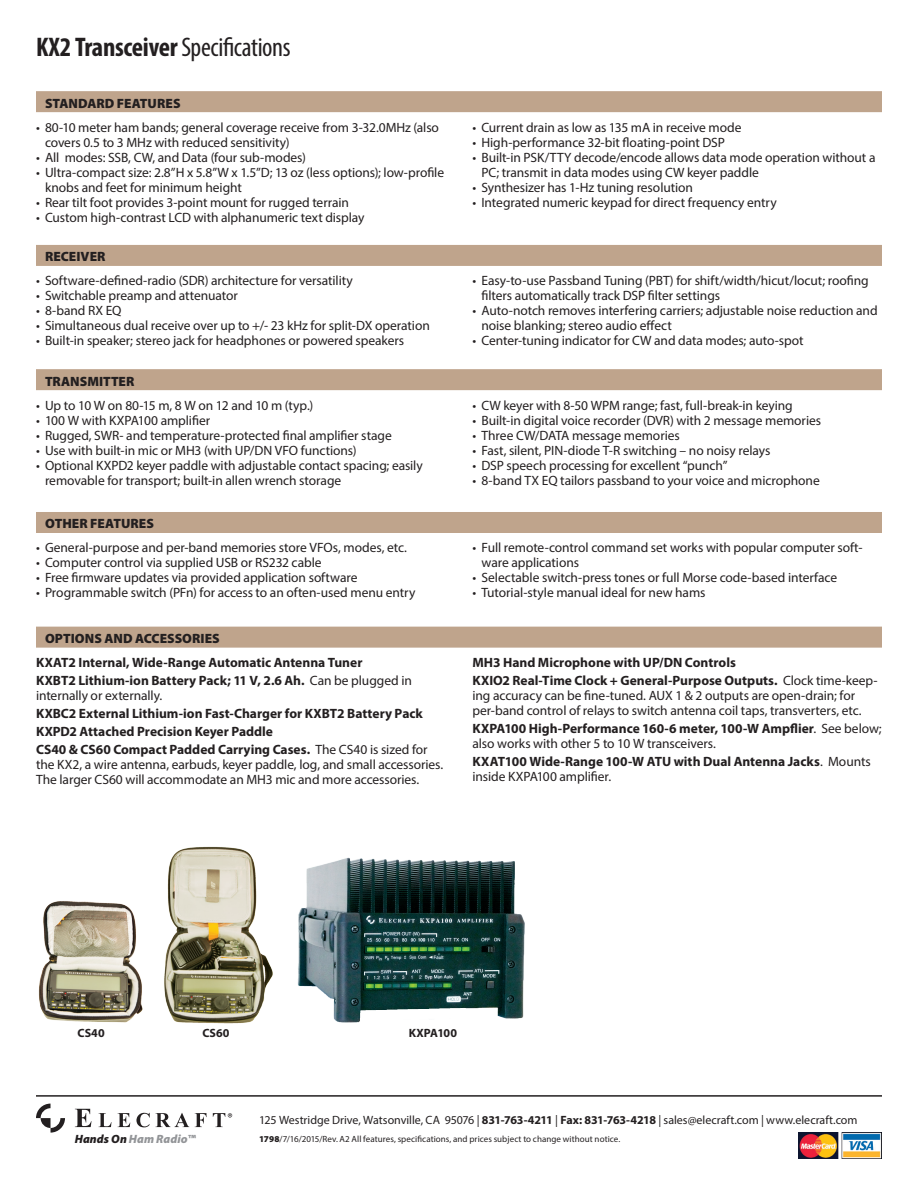
<style>
.page{position:relative;width:918px;height:1188px;background:#fff}
.page>*{position:absolute;margin:0;border:0;box-sizing:border-box;transform-origin:0 0}
.t1{font:700 condensed 27px "Myriad Pro";letter-spacing:-.01em;color:#231f20}
.Spec_Text{font:13.5px/15px "Myriad Pro";letter-spacing:-.005em;color:#231f20}
.Spec_Text-2{font:700 13.5px/15px "Myriad Pro";color:#231f20}
.Spec_Heads_with_Rule{font:900 13.5px "Myriad Pro";letter-spacing:.005em;color:#231f20}
.Spec_Text-3{font:12px "Myriad Pro";color:#231f20}
.Spec_Text-4{font:italic 900 12px "Myriad Pro";letter-spacing:.01em;color:#939598}
.Spec_Text-5{font:700 12px "Myriad Pro";letter-spacing:.005em;color:#231f20}
.Spec_Text-6{font:700 12px "Myriad Pro";letter-spacing:-.02em;color:#231f20}
.Spec_Text-7{font:9px "Myriad Pro";letter-spacing:.005em;color:#231f20}
.s1{font-weight:400}
.s2{font-weight:700}
.s3{color:#231f20}
.s4{font-weight:900}
</style>
<div class="page">
<img style="left:297px;top:857px;width:228px;height:166px">
<img style="left:38px;top:901px;width:105px;height:122px">
<img style="left:164px;top:846px;width:109px;height:178px">
<svg style="left:36px;top:1104px;width:29px;height:29px"></svg>
<svg style="left:75px;top:1109px;width:17px;height:18px"></svg>
<svg style="left:99px;top:1113px;width:12px;height:14px"></svg>
<svg style="left:118px;top:1113px;width:12px;height:14px"></svg>
<svg style="left:136px;top:1113px;width:53px;height:14px"></svg>
<svg style="left:195px;top:1113px;width:11px;height:14px"></svg>
<svg style="left:213px;top:1113px;width:19px;height:14px"></svg>
<img style="left:798px;top:1133px;width:84px;height:25px">
<hr style="left:36px;top:1095px;width:846px;height:2px;background:#231f20">
<div style="left:36px;top:91px;width:846px;height:21px;background:#bfa48c"></div>
<div style="left:36px;top:245px;width:846px;height:21px;background:#bfa48c"></div>
<div style="left:36px;top:627px;width:846px;height:21px;background:#bfa48c"></div>
<div style="left:36px;top:369px;width:846px;height:21px;background:#bfa48c"></div>
<div style="left:36px;top:512px;width:846px;height:21px;background:#bfa48c"></div>
<p class="t1" style="left:36px;top:30px;width:256px">KX2 Transceiver <span class="s1">Specifications</span></p>
<p class="Spec_Heads_with_Rule" style="left:45px;top:94px;width:137px">STANDARD FEATURES</p>
<p class="Spec_Text" style="left:45px;top:119px;width:396px;text-indent:-9px">• 80-10 meter ham bands; general coverage receive from 3-32.0MHz (also covers 0.5 to 3 MHz with reduced sensitivity)</p>
<p class="Spec_Text" style="left:36px;top:149px;width:271px">• All modes: SSB, CW, and Data (four sub-modes)</p>
<p class="Spec_Text" style="left:45px;top:164px;width:401px;text-indent:-9px">• Ultra-compact size: 2.8”H x 5.8”W x 1.5”D; 13 oz (less options); low-profile knobs and feet for minimum height</p>
<p class="Spec_Text" style="left:36px;top:194px;width:315px">• Rear tilt foot provides 3-point mount for rugged terrain</p>
<p class="Spec_Text" style="left:36px;top:209px;width:330px">• Custom high-contrast LCD with alphanumeric text display</p>
<p class="Spec_Heads_with_Rule" style="left:45px;top:248px;width:62px">RECEIVER</p>
<p class="Spec_Text" style="left:36px;top:273px;width:318px">• Software-defined-radio (SDR) architecture for versatility</p>
<p class="Spec_Text" style="left:36px;top:288px;width:204px">• Switchable preamp and attenuator</p>
<p class="Spec_Text" style="left:36px;top:303px;width:87px">• 8-band RX EQ</p>
<p class="Spec_Text" style="left:36px;top:318px;width:395px">• Simultaneous dual receive over up to +/- 23 kHz for split-DX operation</p>
<p class="Spec_Text" style="left:36px;top:333px;width:370px">• Built-in speaker; stereo jack for headphones or powered speakers</p>
<p class="Spec_Heads_with_Rule" style="left:45px;top:372px;width:91px">TRANSMITTER</p>
<p class="Spec_Text" style="left:36px;top:397px;width:279px">• Up to 10 W on 80-15 m, 8 W on 12 and 10 m (typ.)</p>
<p class="Spec_Text" style="left:36px;top:412px;width:176px">• 100 W with KXPA100 amplifier</p>
<p class="Spec_Text" style="left:36px;top:427px;width:357px">• Rugged, SWR- and temperature-protected final amplifier stage</p>
<p class="Spec_Text" style="left:36px;top:442px;width:322px">• Use with built-in mic or MH3 (with UP/DN VFO functions)</p>
<p class="Spec_Text" style="left:45px;top:457px;width:379px;text-indent:-9px">• Optional KXPD2 keyer paddle with adjustable contact spacing; easily removable for transport; built-in allen wrench storage</p>
<p class="Spec_Heads_with_Rule" style="left:45px;top:515px;width:111px">OTHER FEATURES</p>
<p class="Spec_Text" style="left:36px;top:540px;width:372px">• General-purpose and per-band memories store VFOs, modes, etc.</p>
<p class="Spec_Text" style="left:36px;top:555px;width:287px">• Computer control via supplied USB or RS232 cable</p>
<p class="Spec_Text" style="left:36px;top:570px;width:323px">• Free firmware updates via provided application software</p>
<p class="Spec_Text" style="left:36px;top:585px;width:381px">• Programmable switch (PFn) for access to an often-used menu entry</p>
<p class="Spec_Heads_with_Rule" style="left:45px;top:630px;width:176px">OPTIONS AND ACCESSORIES</p>
<p class="Spec_Text-2" style="left:36px;top:655px;width:328px">KXAT2 Internal, Wide-Range Automatic Antenna Tuner</p>
<p class="Spec_Text-2" style="left:36px;top:673px;width:377px">KXBT2 Lithium-ion Battery Pack; 11 V, 2.6 Ah. <span class="s1">Can be plugged in internally or externally.</span></p>
<p class="Spec_Text-2" style="left:36px;top:706px;width:388px">KXBC2 External Lithium-ion Fast-Charger for KXBT2 Battery Pack</p>
<p class="Spec_Text-2" style="left:36px;top:724px;width:239px">KXPD2 Attached Precision Keyer Paddle</p>
<p class="Spec_Text" style="left:36px;top:742px;width:409px"><span class="s2">CS40 &amp; CS60 Compact Padded Carrying Cases.</span> The CS40 is sized for the KX2, a wire antenna, earbuds, keyer paddle, log, and small accessories.<br>The larger CS60 will accommodate an MH3 mic and more accessories.</p>
<p class="Spec_Text" style="left:472px;top:119px;width:270px">• Current drain as low as 135 mA in receive mode</p>
<p class="Spec_Text" style="left:472px;top:134px;width:254px">• High-performance 32-bit floating-point DSP</p>
<p class="Spec_Text" style="left:482px;top:149px;width:396px;text-indent:-9px">• Built-in PSK/TTY decode/encode allows data mode operation without a<br>PC; transmit in data modes using CW keyer paddle</p>
<p class="Spec_Text" style="left:472px;top:179px;width:222px">• Synthesizer has 1-Hz tuning resolution</p>
<p class="Spec_Text" style="left:472px;top:194px;width:306px">• Integrated numeric keypad for direct frequency entry</p>
<p class="Spec_Text" style="left:482px;top:273px;width:389px;text-indent:-9px">• Easy-to-use Passband Tuning (PBT) for shift/width/hicut/locut; roofing filters automatically track DSP filter settings</p>
<p class="Spec_Text" style="left:482px;top:303px;width:398px;text-indent:-9px">• Auto-notch removes interfering carriers; adjustable noise reduction and noise blanking; stereo audio effect</p>
<p class="Spec_Text" style="left:472px;top:333px;width:333px">• Center-tuning indicator for CW and data modes; auto-spot</p>
<p class="Spec_Text" style="left:472px;top:397px;width:322px">• CW keyer with 8-50 WPM range; fast, full-break-in keying</p>
<p class="Spec_Text" style="left:472px;top:412px;width:350px">• Built-in digital voice recorder (DVR) with 2 message memories</p>
<p class="Spec_Text" style="left:472px;top:427px;width:209px">• Three CW/DATA message memories</p>
<p class="Spec_Text" style="left:472px;top:442px;width:299px">• Fast, silent, PIN-diode T-R switching – no noisy relays</p>
<p class="Spec_Text" style="left:472px;top:457px;width:257px">• DSP speech processing for excellent “punch”</p>
<p class="Spec_Text" style="left:472px;top:472px;width:349px">• 8-band TX EQ tailors passband to your voice and microphone</p>
<p class="Spec_Text" style="left:482px;top:540px;width:382px;text-indent:-9px">• Full remote-control command set works with popular computer soft&shy;ware applications</p>
<p class="Spec_Text" style="left:472px;top:570px;width:366px">• Selectable switch-press tones or full Morse code-based interface</p>
<p class="Spec_Text" style="left:472px;top:585px;width:234px">• Tutorial-style manual ideal for new hams</p>
<p class="Spec_Text-2" style="left:472px;top:655px;width:265px">MH3 Hand Microphone with UP/DN Controls</p>
<p class="Spec_Text" style="left:472px;top:673px;width:407px"><span class="s2">KXIO2 Real-Time Clock + General-Purpose Outputs.</span> Clock time-keep&shy;ing accuracy can be fine-tuned. AUX 1 &amp; 2 outputs are open-drain; for per-band control of relays to switch antenna coil taps, transverters, etc.</p>
<p class="Spec_Text-2" style="left:472px;top:721px;width:411px">KXPA100 High-Performance 160-6 meter, 100-W Ampflier<span class="s1">. See below; also works with other 5 to 10 W transceivers.</span></p>
<p class="Spec_Text-2" style="left:472px;top:754px;width:400px">KXAT100 Wide-Range 100-W ATU with Dual Antenna Jacks<span class="s1">. Mounts inside KXPA100 amplifier.</span></p>
<p class="Spec_Text-5" style="left:78px;top:1025px;width:29px">CS40</p>
<p class="Spec_Text-5" style="left:202px;top:1025px;width:29px">CS60</p>
<p class="Spec_Text-6" style="left:409px;top:1025px;width:50px">KXPA100</p>
<p class="Spec_Text-3" style="left:259px;top:1113px;width:600px">125 Westridge Drive, Watsonville, CA 95076 | <span class="s2">831-763-4211</span> | <span class="s2">Fax: 831-763-4218</span> | sales@elecraft.com | www.elecraft.com</p>
<p class="Spec_Text-4" style="left:75px;top:1131px;width:123px"><span class="s3">Hands On</span> Ham Radio™</p>
<p class="Spec_Text-7" style="left:259px;top:1134px;width:363px"><span class="s4">1798</span>/7/16/2015/Rev. A2 All features, specifications, and prices subject to change without notice.</p>
</div>
